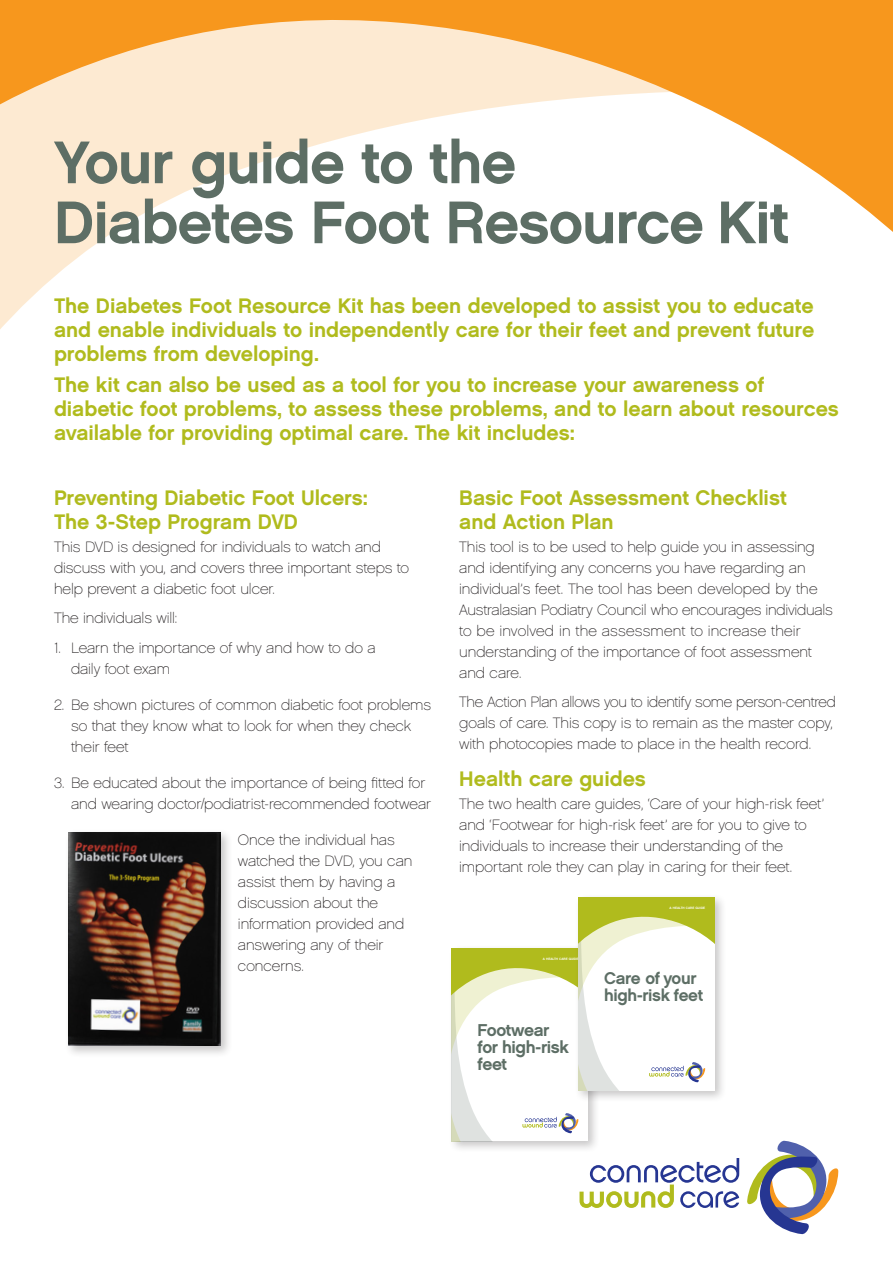
<style>
.page{position:relative;width:893px;height:1263px;background:#fff}
.page>*{position:absolute;margin:0;border:0;box-sizing:border-box;transform-origin:0 0}
.FC_title{font:60px/60px "Chalet New York Nineteen Sixty";letter-spacing:-.02em;color:#5d6e65}
.subheading{font:21px/24px "Chalet New York Nineteen Sixty";letter-spacing:-.005em;color:#b0bb1d}
.t1{font:17.1px/17.1px "Chalet New York Nineteen Sixty";letter-spacing:-.025em;color:#5d6e65}
.t2{font:16.8px/16.8px "Chalet New York Nineteen Sixty";letter-spacing:-.025em;color:#5d6e65}
.body{font:15px/21px "Chalet Paris Nineteen Sixty";letter-spacing:-.005em;color:#231f20}
.point_para{font:15px/21px "Chalet Paris Nineteen Sixty";letter-spacing:-.005em;color:#231f20}
.t3{font:3.3px "Chalet New York Nineteen Sixty";letter-spacing:.01em;color:#fff}
</style>
<div class="page">
<svg style="left:0;top:0;width:893px;height:329px"></svg>
<svg style="left:747px;top:1140px;width:91px;height:94px"></svg>
<svg style="left:579px;top:1158px;width:160px;height:50px"></svg>
<div style="left:64px;top:828px;width:170px;height:230px;background:#231f20;opacity:.25"></div>
<img style="left:68px;top:832px;width:153px;height:213px">
<div style="left:448px;top:945px;width:152px;height:209px;background:#231f20;opacity:.25"></div>
<div style="left:574px;top:893px;width:153px;height:210px;background:#231f20;opacity:.25"></div>
<svg style="left:452px;top:897px;width:262px;height:244px"></svg>
<p class="FC_title" style="left:54px;top:131px;width:736px">Your guide to the<br>Diabetes Foot Resource Kit</p>
<p class="subheading" style="left:54px;top:294px;width:762px;text-align:justify">The Diabetes Foot Resource Kit has been developed to assist you to educate and enable individuals to independently care for their feet and prevent future problems from developing.</p>
<p class="subheading" style="left:54px;top:372px;width:786px">The kit can also be used as a tool for you to increase your awareness of diabetic foot problems, to assess these problems, and to learn about resources available for providing optimal care. The kit includes:</p>
<p class="subheading" style="left:54px;top:485px;width:316px">Preventing Diabetic Foot Ulcers:<br>The 3-Step Program DVD</p>
<p class="body" style="left:54px;top:536px;width:357px">This DVD is designed for individuals to watch and discuss with you, and covers three important steps to help prevent a diabetic foot ulcer.</p>
<p class="body" style="left:54px;top:608px;width:125px">The individuals will:</p>
<p class="point_para" style="left:71px;top:637px;width:306px;text-indent:-17px">1. Learn the importance of why and how to do a daily foot exam</p>
<p class="point_para" style="left:71px;top:694px;width:362px;text-indent:-17px">2. Be shown pictures of common diabetic foot problems so that they know what to look for when they check their feet</p>
<p class="point_para" style="left:71px;top:772px;width:362px;text-indent:-17px">3. Be educated about the importance of being fitted for and wearing doctor/podiatrist-recommended footwear</p>
<p class="body" style="left:238px;top:829px;width:176px">Once the individual has watched the DVD, you can assist them by having a discussion about the information provided and answering any of their concerns.</p>
<p class="subheading" style="left:459px;top:485px;width:329px">Basic Foot Assessment Checklist and Action Plan</p>
<p class="body" style="left:459px;top:536px;width:375px">This tool is to be used to help guide you in assessing and identifying any concerns you have regarding an individual’s feet. The tool has been developed by the Australasian Podiatry Council who encourages individuals to be involved in the assessment to increase their understanding of the importance of foot assessment and care.</p>
<p class="body" style="left:459px;top:692px;width:378px">The Action Plan allows you to identify some person-centred goals of care. This copy is to remain as the master copy, with photocopies made to place in the health record.</p>
<p class="subheading" style="left:459px;top:767px;width:188px">Health care guides</p>
<p class="body" style="left:459px;top:794px;width:366px">The two health care guides, ‘Care of your high-risk feet’ and ‘Footwear for high-risk feet’ are for you to give to individuals to increase their understanding of the important role they can play in caring for their feet.</p>
<p class="t3" style="left:543px;top:957px;width:37px">A HEALTH CARE GUIDE</p>
<p class="t1" style="left:477px;top:1021px;width:93px">Footwear for high-risk feet</p>
<p class="t3" style="left:670px;top:906px;width:37px">A HEALTH CARE GUIDE</p>
<p class="t2" style="left:604px;top:970px;width:100px">Care of your high-risk feet</p>
</div>
